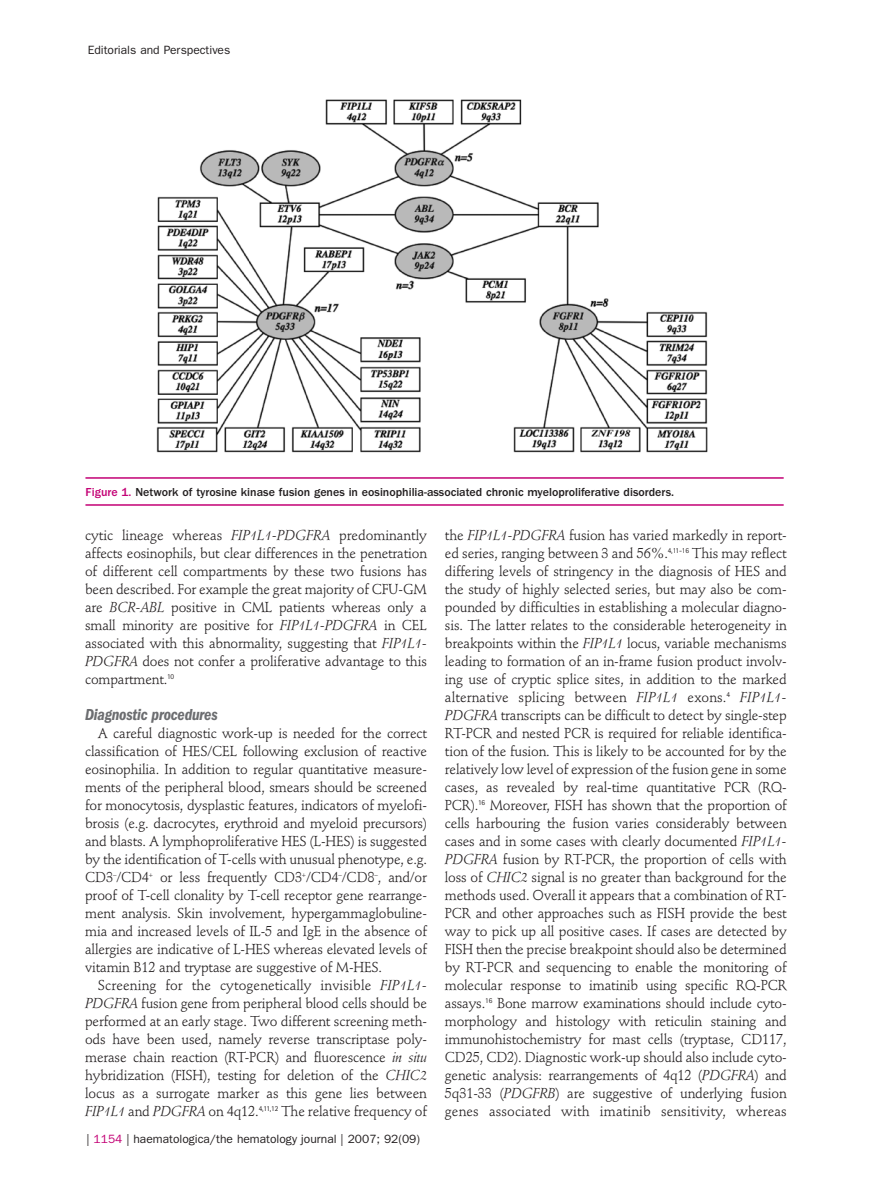
<style>
.page{position:relative;width:893px;height:1191px;background:#fff}
.page>*{position:absolute;margin:0;border:0;box-sizing:border-box;transform-origin:0 0}
.t1{font:italic 600 condensed 16.5px "Franklin Gothic";letter-spacing:-.015em;color:#6c6d70}
.t2{font:14.25px/18px "Stempel Schneidler";letter-spacing:-.015em;color:#231f20;text-align:justify}
.t3{font:500 12px "Franklin Gothic";color:#231f20}
.t4{font:12px "Franklin Gothic";color:#231f20}
.s1{color:#c30175}
.s2{font-style:italic}
</style>
<div class="page">
<img style="left:156px;top:99px;width:552px;height:354px">
<hr style="left:85px;top:477px;width:699px;height:2px;background:#c30175">
<hr style="left:85px;top:504px;width:699px;height:2px;background:#c30175">
<p class="t4" style="left:88px;top:46px;width:144px">Editorials and Perspectives</p>
<p class="t3" style="left:85px;top:488px;width:590px"><span class="s1">Figure 1.</span> Network of tyrosine kinase fusion genes in eosinophilia-associated chronic myeloproliferative disorders.</p>
<p class="t2" style="left:85px;top:528px;width:343px">cytic lineage whereas <span class="s2">FIP1L1-PDGFRA</span> predominantly affects eosinophils, but clear differences in the penetration of different cell compartments by these two fusions has been described. For example the great majority of CFU-GM are <span class="s2">BCR-ABL</span> positive in CML patients whereas only a small minority are positive for <span class="s2">FIP1L1-PDGFRA</span> in CEL associated with this abnormality, suggesting that <span class="s2">FIP1L1- PDGFRA</span> does not confer a proliferative advantage to this compartment.<sup>10</sup></p>
<p class="t1" style="left:85px;top:708px;width:134px">Diagnostic procedures</p>
<p class="t2" style="left:85px;top:726px;width:343px;text-indent:13px">A careful diagnostic work-up is needed for the correct classification of HES/CEL following exclusion of reactive eosinophilia. In addition to regular quantitative measure&shy;ments of the peripheral blood, smears should be screened for monocytosis, dysplastic features, indicators of myelofi&shy;brosis (e.g. dacrocytes, erythroid and myeloid precursors) and blasts. A lymphoproliferative HES (L-HES) is suggested by the identification of T-cells with unusual phenotype, e.g.<br>CD3<sup>–</sup>/CD4<sup>+</sup> or less frequently CD3<sup>+</sup>/CD4<sup>–</sup>/CD8<sup>–</sup>, and/or proof of T-cell clonality by T-cell receptor gene rearrange&shy;ment analysis. Skin involvement, hypergammaglobuline&shy;mia and increased levels of IL-5 and IgE in the absence of allergies are indicative of L-HES whereas elevated levels of vitamin B12 and tryptase are suggestive of M-HES.</p>
<p class="t2" style="left:85px;top:978px;width:343px;text-indent:13px">Screening for the cytogenetically invisible <span class="s2">FIP1L1- PDGFRA</span> fusion gene from peripheral blood cells should be performed at an early stage. Two different screening meth&shy;ods have been used, namely reverse transcriptase poly&shy;merase chain reaction (RT-PCR) and fluorescence <span class="s2">in situ </span>hybridization (FISH), testing for deletion of the <span class="s2">CHIC2 </span>locus as a surrogate marker as this gene lies between <span class="s2">FIP1L1</span> and <span class="s2">PDGFRA</span> on 4q12.<sup>4,11,12</sup> The relative frequency of</p>
<p class="t4" style="left:87px;top:1134px;width:335px">| <span class="s1">1154</span> | haematologica/the hematology journal | 2007; 92(09)</p>
<p class="t2" style="left:445px;top:528px;width:343px">the <span class="s2">FIP1L1-PDGFRA</span> fusion has varied markedly in report&shy;ed series, ranging between 3 and 56%.<sup>4,11-16</sup> This may reflect differing levels of stringency in the diagnosis of HES and the study of highly selected series, but may also be com&shy;pounded by difficulties in establishing a molecular diagno&shy;sis. The latter relates to the considerable heterogeneity in breakpoints within the <span class="s2">FIP1L1</span> locus, variable mechanisms leading to formation of an in-frame fusion product involv&shy;ing use of cryptic splice sites, in addition to the marked alternative splicing between <span class="s2">FIP1L1</span> exons.<sup>4</sup> <span class="s2">FIP1L1- PDGFRA</span> transcripts can be difficult to detect by single-step RT-PCR and nested PCR is required for reliable identifica&shy;tion of the fusion. This is likely to be accounted for by the relatively low level of expression of the fusion gene in some cases, as revealed by real-time quantitative PCR (RQ-PCR).<sup>16</sup> Moreover, FISH has shown that the proportion of cells harbouring the fusion varies considerably between cases and in some cases with clearly documented <span class="s2">FIP1L1- PDGFRA</span> fusion by RT-PCR, the proportion of cells with loss of <span class="s2">CHIC2</span> signal is no greater than background for the methods used. Overall it appears that a combination of RT-PCR and other approaches such as FISH provide the best way to pick up all positive cases. If cases are detected by FISH then the precise breakpoint should also be determined by RT-PCR and sequencing to enable the monitoring of molecular response to imatinib using specific RQ-PCR assays.<sup>16</sup> Bone marrow examinations should include cyto&shy;morphology and histology with reticulin staining and immunohistochemistry for mast cells (tryptase, CD117, CD25, CD2). Diagnostic work-up should also include cyto&shy;genetic analysis: rearrangements of 4q12 (<span class="s2">PDGFRA</span>) and 5q31-33 (<span class="s2">PDGFRB</span>) are suggestive of underlying fusion genes associated with imatinib sensitivity, whereas</p>
</div>
